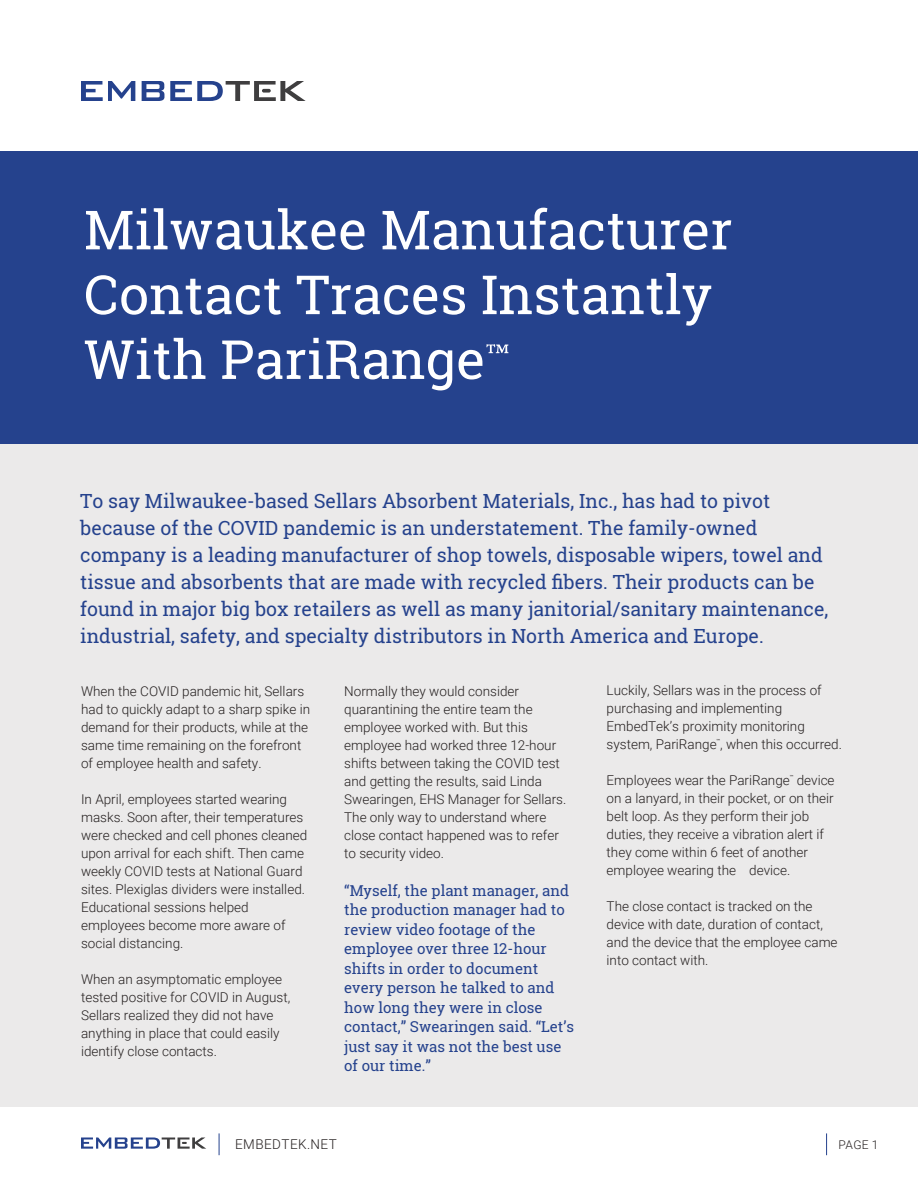
<style>
.page{position:relative;width:918px;height:1188px;background:#fff}
.page>*{position:absolute;margin:0;border:0;box-sizing:border-box;transform-origin:0 0}
.t1{font:54px/64.8px "Roboto Slab";color:#fff}
.t2{font:19.5px/27px "Roboto Slab";color:#25428d}
.t3{font:15px/19.5px "Roboto Slab";color:#25428d}
.t4{font:300 13.5px/18px "Roboto";color:#241f1f}
.t5{font:300 13.5px "Roboto";letter-spacing:.035em;color:#241f1f}
.t6{font:300 12px "Roboto";color:#241f1f}
.s1{font-family:"Minion Pro"}
</style>
<div class="page">
<div style="left:0;top:438px;width:918px;height:669px;background:#ebeaea"></div>
<div style="left:0;top:151px;width:918px;height:293px;background:#25428d"></div>
<svg style="left:81px;top:81px;width:54px;height:20px"></svg>
<svg style="left:142px;top:81px;width:22px;height:20px"></svg>
<svg style="left:170px;top:81px;width:136px;height:20px"></svg>
<svg style="left:81px;top:1138px;width:125px;height:11px"></svg>
<svg style="left:219px;top:1133px;width:1px;height:22px"></svg>
<svg style="left:826px;top:1133px;width:1px;height:22px"></svg>
<h1 class="t1" style="left:84px;top:197px;width:650px">Milwaukee Manufacturer<br>Contact Traces Instantly<br>With PariRange<span class="s1">™</span></h1>
<p class="t2" style="left:80px;top:488px;width:750px">To say Milwaukee-based Sellars Absorbent Materials, Inc., has had to pivot because of the COVID pandemic is an understatement. The family-owned company is a leading manufacturer of shop towels, disposable wipers, towel and tissue and absorbents that are made with recycled fibers. Their products can be found in major big box retailers as well as many janitorial/sanitary maintenance, industrial, safety, and specialty distributors in North America and Europe.</p>
<p class="t4" style="left:81px;top:682px;width:231px">When the COVID pandemic hit, Sellars had to quickly adapt to a sharp spike in demand for their products, while at the same time remaining on the forefront of employee health and safety.</p>
<p class="t4" style="left:81px;top:790px;width:228px">In April, employees started wearing masks. Soon after, their temperatures were checked and cell phones cleaned upon arrival for each shift. Then came weekly COVID tests at National Guard sites. Plexiglas dividers were installed.<br>Educational sessions helped employees become more aware of social distancing.</p>
<p class="t4" style="left:81px;top:970px;width:211px">When an asymptomatic employee tested positive for COVID in August,<br>Sellars realized they did not have anything in place that could easily identify close contacts.</p>
<p class="t4" style="left:607px;top:680px;width:237px">Luckily, Sellars was in the process of purchasing and implementing EmbedTek’s proximity monitoring system, PariRange<sup>™</sup>, when this occurred.</p>
<p class="t4" style="left:607px;top:770px;width:230px">Employees wear the PariRange<sup>™</sup> device on a lanyard, in their pocket, or on their belt loop. As they perform their job duties, they receive a vibration alert if they come within 6 feet of another employee wearing the device.</p>
<p class="t4" style="left:607px;top:896px;width:232px">The close contact is tracked on the device with date, duration of contact, and the device that the employee came into contact with.</p>
<p class="t4" style="left:344px;top:682px;width:224px">Normally they would consider quarantining the entire team the employee worked with. But this employee had worked three 12-hour shifts between taking the COVID test and getting the results, said Linda<br>Swearingen, EHS Manager for Sellars.<br>The only way to understand where close contact happened was to refer to security video.</p>
<p class="t3" style="left:344px;top:881px;width:231px">“Myself, the plant manager, and the production manager had to review video footage of the employee over three 12-hour shifts in order to document every person he talked to and how long they were in close contact,” Swearingen said. “Let’s just say it was not the best use of our time.”</p>
<p class="t5" style="left:235px;top:1135px;width:103px">EMBEDTEK.NET</p>
<p class="t6" style="left:838px;top:1136px;width:42px">PAGE 1</p>
</div>
